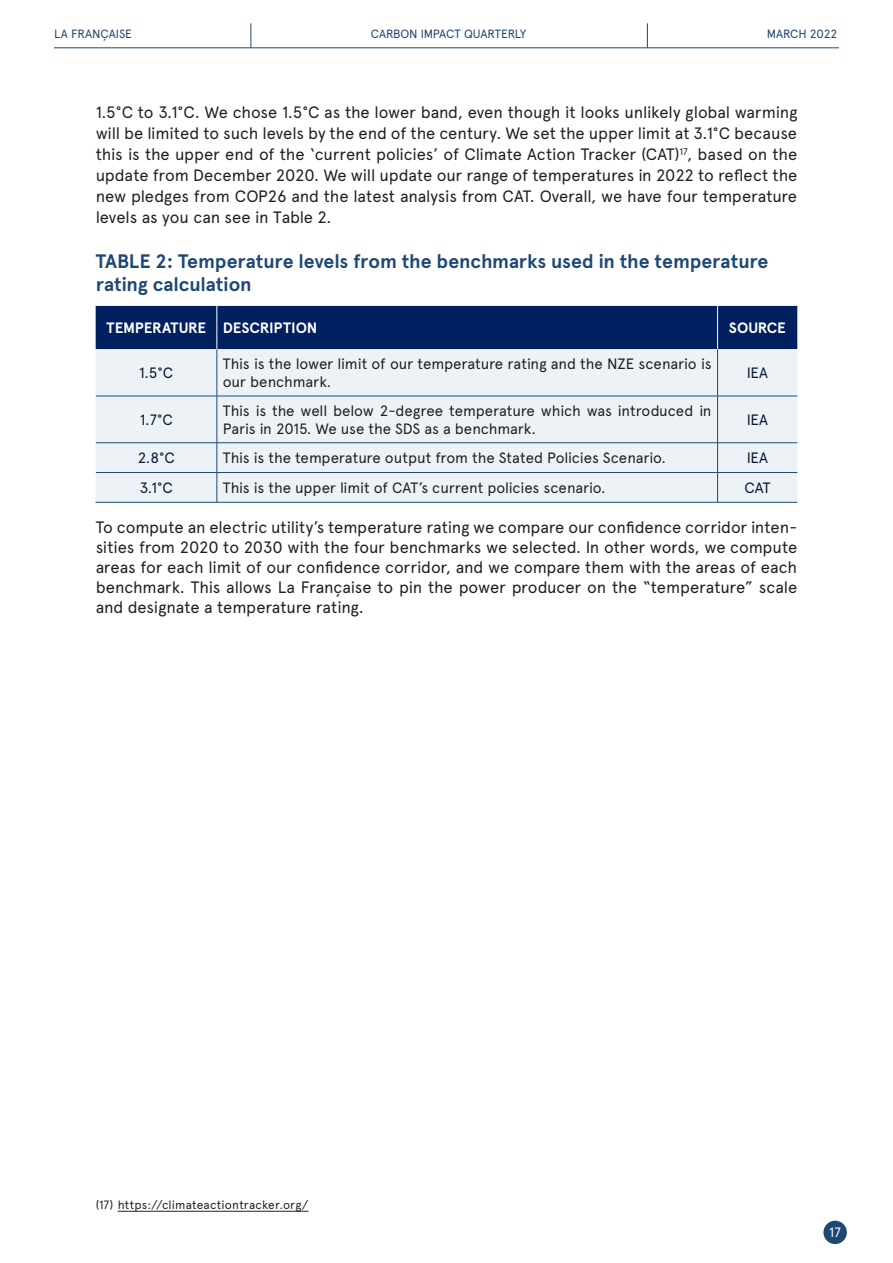
<style>
.page{position:relative;width:893px;height:1263px;background:#fff}
.page>*{position:absolute;margin:0;border:0;box-sizing:border-box;transform-origin:0 0}
.t1{font:700 19.5px/23.4px "Apercu";letter-spacing:-.005em;color:#1e4874}
.t2{font:16.5px/21px "Apercu";letter-spacing:-.01em;color:#231f20;text-align:justify}
.t3{font:15px/18px "Apercu";letter-spacing:-.01em;color:#231f20}
.t4{font:15px "Apercu";letter-spacing:-.01em;color:#051934}
.t5{font:700 15px "Apercu";letter-spacing:-.005em;color:#fff}
.t6{font:13.5px "Apercu";color:#fff}
.t7{font:12px "Apercu";letter-spacing:-.01em;color:#1e4874}
.Accroche_-_Aligner_à{font:12px "Apercu";letter-spacing:.015em;color:#231f20}
</style>
<div class="page">
<div style="left:823px;top:1221px;width:24px;height:23px;background:#1e4874;border-radius:50%"></div>
<hr style="left:54px;top:47px;width:785px;height:1px;background:#1e4874">
<svg style="left:251px;top:23px;width:1px;height:25px"></svg>
<svg style="left:647px;top:23px;width:1px;height:25px"></svg>
<div style="left:96px;top:306px;width:701px;height:43px;background:#002060"></div>
<div style="left:96px;top:349px;width:701px;height:153px;background:#edf2f7"></div>
<hr style="left:96px;top:396px;width:121px;height:1px;background:#1e4874">
<hr style="left:217px;top:396px;width:501px;height:1px;background:#1e4874">
<hr style="left:718px;top:396px;width:79px;height:1px;background:#1e4874">
<hr style="left:96px;top:442px;width:121px;height:1px;background:#1e4874">
<hr style="left:217px;top:442px;width:501px;height:1px;background:#1e4874">
<hr style="left:718px;top:442px;width:79px;height:1px;background:#1e4874">
<hr style="left:96px;top:472px;width:121px;height:1px;background:#1e4874">
<hr style="left:217px;top:472px;width:501px;height:1px;background:#1e4874">
<hr style="left:718px;top:472px;width:79px;height:1px;background:#1e4874">
<hr style="left:95px;top:502px;width:122px;height:1px;background:#1e4874">
<hr style="left:217px;top:502px;width:501px;height:1px;background:#1e4874">
<hr style="left:718px;top:502px;width:79px;height:1px;background:#1e4874">
<hr style="left:217px;top:306px;width:1px;height:43px;background:#fff">
<hr style="left:717px;top:306px;width:1px;height:43px;background:#fff">
<hr style="left:217px;top:349px;width:1px;height:47px;background:#1e4874">
<hr style="left:717px;top:349px;width:1px;height:47px;background:#1e4874">
<hr style="left:217px;top:396px;width:1px;height:47px;background:#1e4874">
<hr style="left:717px;top:396px;width:1px;height:47px;background:#1e4874">
<svg style="left:217px;top:443px;width:1px;height:59px"></svg>
<svg style="left:717px;top:443px;width:1px;height:59px"></svg>
<hr style="left:118px;top:1211px;width:190px;height:1px;background:#231f20">
<p class="t7" style="left:54px;top:27px;width:79px">LA FRANÇAISE</p>
<p class="t7" style="left:371px;top:27px;width:157px">CARBON IMPACT QUARTERLY</p>
<p class="t7" style="left:767px;top:27px;width:72px">MARCH 2022</p>
<p class="t2" style="left:96px;top:102px;width:703px">1.5°C to 3.1°C. We chose 1.5°C as the lower band, even though it looks unlikely global warming will be limited to such levels by the end of the century. We set the upper limit at 3.1°C because this is the upper end of the ‘current policies’ of Climate Action Tracker (CAT)<sup>17</sup>, based on the update from December 2020. We will update our range of temperatures in 2022 to reflect the new pledges from COP26 and the latest analysis from CAT. Overall, we have four temperature levels as you can see in Table 2.</p>
<p class="t1" style="left:96px;top:250px;width:674px">TABLE 2: Temperature levels from the benchmarks used in the temperature rating calculation</p>
<p class="t5" style="left:106px;top:319px;width:101px">TEMPERATURE</p>
<p class="t5" style="left:223px;top:319px;width:96px">DESCRIPTION</p>
<p class="t5" style="left:729px;top:319px;width:58px">SOURCE</p>
<p class="t4" style="left:139px;top:364px;width:36px">1.5°C</p>
<p class="t3" style="left:223px;top:355px;width:490px">This is the lower limit of our temperature rating and the NZE scenario is our benchmark.</p>
<p class="t4" style="left:747px;top:364px;width:23px">IEA</p>
<p class="t4" style="left:140px;top:410px;width:34px">1.7°C</p>
<p class="t3" style="left:223px;top:401px;width:490px">This is the well below 2-degree temperature which was introduced in<br>Paris in 2015. We use the SDS as a benchmark.</p>
<p class="t4" style="left:747px;top:410px;width:23px">IEA</p>
<p class="t4" style="left:138px;top:449px;width:39px">2.8°C</p>
<p class="t3" style="left:223px;top:449px;width:445px">This is the temperature output from the Stated Policies Scenario.</p>
<p class="t4" style="left:747px;top:449px;width:23px">IEA</p>
<p class="t4" style="left:140px;top:478px;width:35px">3.1°C</p>
<p class="t3" style="left:223px;top:478px;width:384px">This is the upper limit of CAT’s current policies scenario.</p>
<p class="t4" style="left:744px;top:478px;width:28px">CAT</p>
<p class="t2" style="left:96px;top:517px;width:703px;line-height:19.8px">To compute an electric utility’s temperature rating we compare our confidence corridor inten&shy;sities from 2020 to 2030 with the four benchmarks we selected. In other words, we compute areas for each limit of our confidence corridor, and we compare them with the areas of each benchmark. This allows La Française to pin the power producer on the “temperature” scale and designate a temperature rating.</p>
<p class="Accroche_-_Aligner_à" style="left:96px;top:1197px;width:214px">(17) https://climateactiontracker.org/</p>
<p class="t6" style="left:829px;top:1224px;width:13px">17</p>
</div>
